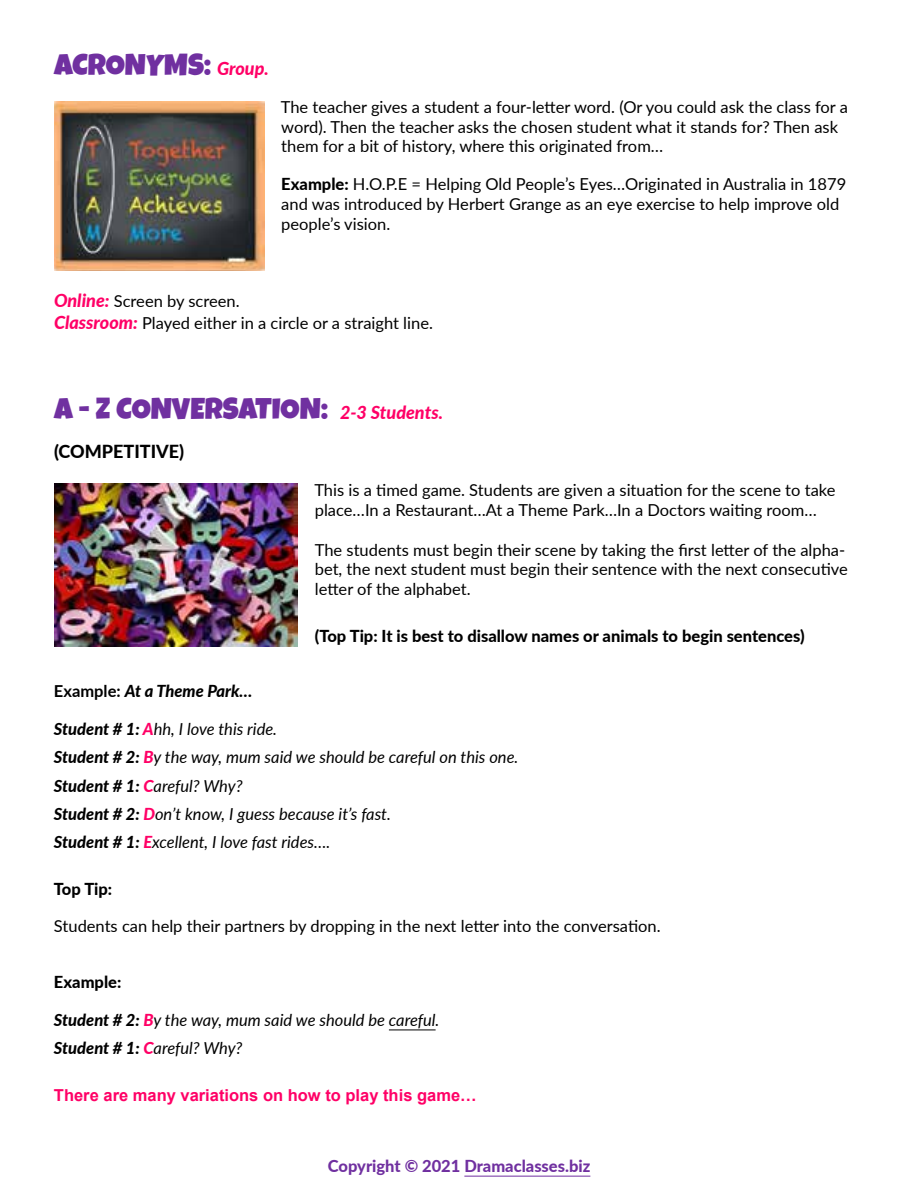
<style>
.page{position:relative;width:918px;height:1188px;background:#fff}
.page>*{position:absolute;margin:0;border:0;box-sizing:border-box;transform-origin:0 0}
.t1{font:30px "Luckiest Guy";color:#7030a0}
.t2{font:800 18px "Lato";color:#000}
.t3{font:16.5px/19.8px "Lato";color:#000}
.t4{font:italic 16.5px/28.3px "Lato";color:#000}
.t5{font:800 16.5px "Lato";color:#000}
.t6{font:700 16.5px "Arial";color:#f06}
.t7{font:800 16.5px "Lato";color:#7030a0}
.t8{font:italic 800 16.5px "Lato";color:#000}
.s1{font-family:"Lato";font-weight:800;font-style:italic;font-size:18px;color:#f06}
.s2{font-weight:800}
.s3{font-weight:800;font-style:italic;font-size:18px;color:#f06}
.s4{font-weight:700;font-style:normal}
.s5{font-weight:800;color:#f06}
</style>
<div class="page">
<hr style="left:464px;top:1176px;width:126px;height:1px;background:#7030a0">
<hr style="left:389px;top:1030px;width:47px;height:1px;background:#000">
<img style="left:54px;top:101px;width:210px;height:169px">
<img style="left:54px;top:483px;width:244px;height:163px">
<h1 class="t1" style="left:54px;top:45px;width:216px">ACRONYMS: <span class="s1">Group.</span></h1>
<p class="t3" style="left:281px;top:96px;width:569px">The teacher gives a student a four-letter word. (Or you could ask the class for a word). Then the teacher asks the chosen student what it stands for? Then ask them for a bit of history, where this originated from…</p>
<p class="t3" style="left:281px;top:174px;width:566px"><span class="s2">Example:</span> H.O.P.E = Helping Old People’s Eyes…Originated in Australia in 1879 and was introduced by Herbert Grange as an eye exercise to help improve old people’s vision.</p>
<p class="t3" style="left:54px;top:290px;width:380px;line-height:21.6px"><span class="s3">Online:</span> Screen by screen.<br><span class="s3">Classroom:</span> Played either in a circle or a straight line.</p>
<h1 class="t1" style="left:54px;top:389px;width:390px">A - Z CONVERSATION: <span class="s1">2-3 Students.</span></h1>
<p class="t2" style="left:54px;top:439px;width:132px">(COMPETITIVE)</p>
<p class="t3" style="left:314px;top:480px;width:523px">This is a timed game. Students are given a situation for the scene to take place…In a Restaurant…At a Theme Park…In a Doctors waiting room…</p>
<p class="t3" style="left:315px;top:539px;width:535px">The students must begin their scene by taking the first letter of the alpha&shy;bet, the next student must begin their sentence with the next consecutive letter of the alphabet.</p>
<p class="t5" style="left:315px;top:623px;width:491px">(Top Tip: It is best to disallow names or animals to begin sentences)</p>
<p class="t8" style="left:54px;top:679px;width:200px"><span class="s4">Example:</span> At a Theme Park…</p>
<p class="t4" style="left:54px;top:714px;width:466px"><span class="s2">Student # 1:</span> <span class="s5">A</span>hh, I love this ride.<br><span class="s2">Student # 2:</span> <span class="s5">B</span>y the way, mum said we should be careful on this one.<br><span class="s2">Student # 1:</span> <span class="s5">C</span>areful? Why?<br><span class="s2">Student # 2:</span> <span class="s5">D</span>on’t know, I guess because it’s fast.<br><span class="s2">Student # 1:</span> <span class="s5">E</span>xcellent, I love fast rides….</p>
<p class="t5" style="left:54px;top:876px;width:60px">Top Tip:</p>
<p class="t3" style="left:54px;top:916px;width:608px">Students can help their partners by dropping in the next letter into the conversation.</p>
<p class="t5" style="left:54px;top:970px;width:69px">Example:</p>
<p class="t4" style="left:54px;top:1005px;width:387px"><span class="s2">Student # 2:</span> <span class="s5">B</span>y the way, mum said we should be careful.<br><span class="s2">Student # 1:</span> <span class="s5">C</span>areful? Why?</p>
<p class="t6" style="left:54px;top:1084px;width:424px">There are many variations on how to play this game…</p>
<p class="t7" style="left:328px;top:1154px;width:264px">Copyright © 2021 Dramaclasses.biz</p>
</div>
